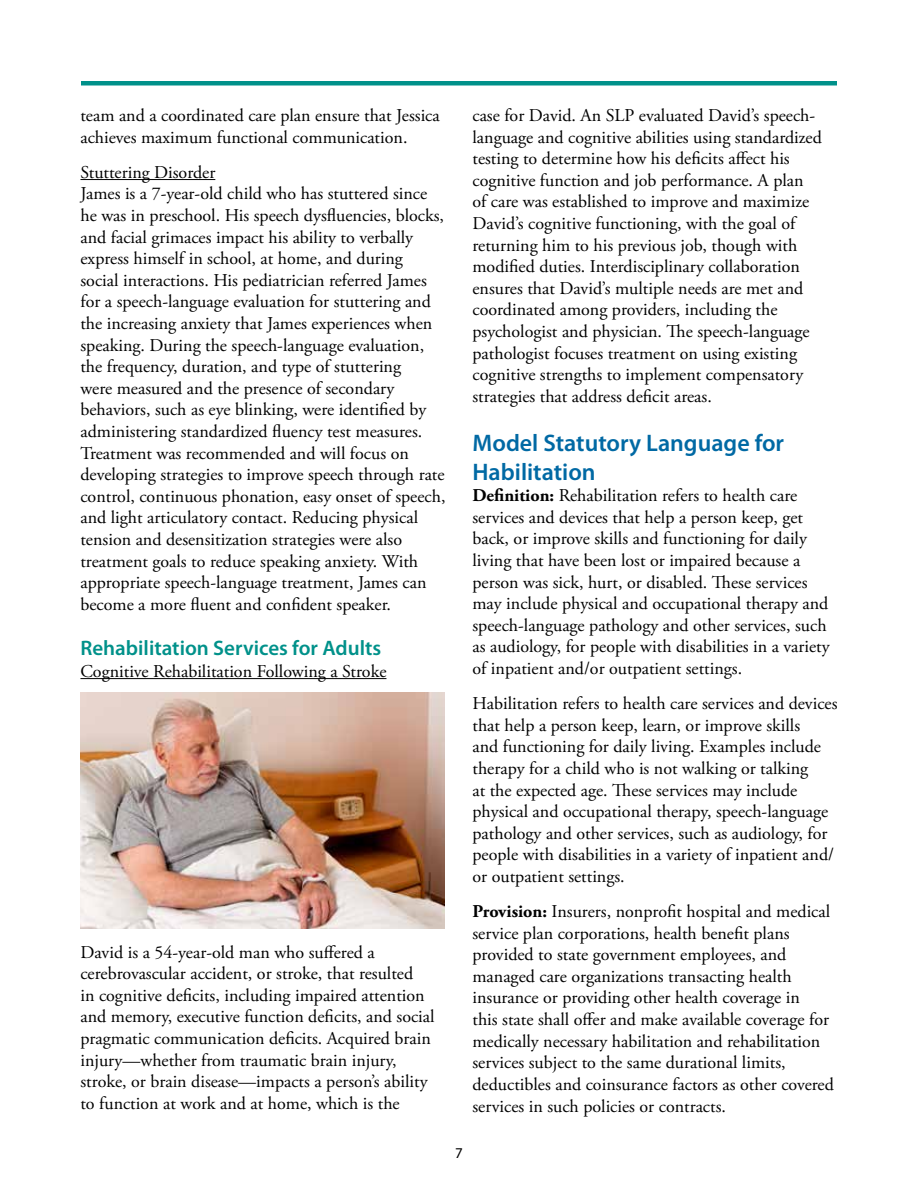
<style>
.page{position:relative;width:918px;height:1188px;background:#fff}
.page>*{position:absolute;margin:0;border:0;box-sizing:border-box;transform-origin:0 0}
.t1{font:600 24px/28.8px "Myriad Pro";color:#0069a4}
.t2{font:600 21px "Myriad Pro";color:#00918a}
.t3{font:18px/21.6px "Adobe Garamond Pro";color:#000}
.t4{font:15px "Myriad Pro";color:#000}
.s1{font-weight:700}
</style>
<div class="page">
<div style="left:81px;top:81px;width:756px;height:5px;background:#00918a"></div>
<hr style="left:80px;top:179px;width:135px;height:1px;background:#000">
<hr style="left:80px;top:678px;width:306px;height:1px;background:#000">
<img style="left:80px;top:692px;width:365px;height:237px">
<p class="t3" style="left:80px;top:105px;width:361px">team and a coordinated care plan ensure that Jessica achieves maximum functional communication.</p>
<p class="t3" style="left:80px;top:162px;width:367px">Stuttering Disorder<br>James is a 7-year-old child who has stuttered since he was in preschool. His speech dysfluencies, blocks, and facial grimaces impact his ability to verbally express himself in school, at home, and during social interactions. His pediatrician referred James for a speech-language evaluation for stuttering and the increasing anxiety that James experiences when speaking. During the speech-language evaluation, the frequency, duration, and type of stuttering<br>were measured and the presence of secondary behaviors, such as eye blinking, were identified by administering standardized fluency test measures.<br>Treatment was recommended and will focus on developing strategies to improve speech through rate control, continuous phonation, easy onset of speech, and light articulatory contact. Reducing physical tension and desensitization strategies were also treatment goals to reduce speaking anxiety. With appropriate speech-language treatment, James can become a more fluent and confident speaker.</p>
<p class="t2" style="left:80px;top:635px;width:302px">Rehabilitation Services for Adults</p>
<p class="t3" style="left:80px;top:661px;width:308px">Cognitive Rehabilitation Following a Stroke</p>
<p class="t3" style="left:80px;top:942px;width:356px">David is a 54-year-old man who suffered a cerebrovascular accident, or stroke, that resulted<br>in cognitive deficits, including impaired attention and memory, executive function deficits, and social pragmatic communication deficits. Acquired brain injury—whether from traumatic brain injury, stroke, or brain disease—impacts a person’s ability to function at work and at home, which is the</p>
<p class="t3" style="left:472px;top:105px;width:351px">case for David. An SLP evaluated David’s speech&shy;language and cognitive abilities using standardized testing to determine how his deficits affect his cognitive function and job performance. A plan of care was established to improve and maximize David’s cognitive functioning, with the goal of returning him to his previous job, though with modified duties. Interdisciplinary collaboration ensures that David’s multiple needs are met and coordinated among providers, including the psychologist and physician. The speech-language pathologist focuses treatment on using existing cognitive strengths to implement compensatory strategies that address deficit areas.</p>
<h1 class="t1" style="left:472px;top:428px;width:313px">Model Statutory Language for<br>Habilitation</h1>
<p class="t3" style="left:472px;top:485px;width:359px"><span class="s1">Definition:</span> Rehabilitation refers to health care services and devices that help a person keep, get back, or improve skills and functioning for daily living that have been lost or impaired because a person was sick, hurt, or disabled. These services may include physical and occupational therapy and speech-language pathology and other services, such as audiology, for people with disabilities in a variety of inpatient and/or outpatient settings.</p>
<p class="t3" style="left:472px;top:693px;width:367px">Habilitation refers to health care services and devices that help a person keep, learn, or improve skills<br>and functioning for daily living. Examples include therapy for a child who is not walking or talking<br>at the expected age. These services may include physical and occupational therapy, speech-language pathology and other services, such as audiology, for people with disabilities in a variety of inpatient and/ or outpatient settings.</p>
<p class="t3" style="left:472px;top:901px;width:363px"><span class="s1">Provision:</span> Insurers, nonprofit hospital and medical service plan corporations, health benefit plans provided to state government employees, and managed care organizations transacting health insurance or providing other health coverage in<br>this state shall offer and make available coverage for medically necessary habilitation and rehabilitation services subject to the same durational limits, deductibles and coinsurance factors as other covered services in such policies or contracts.</p>
<p class="t4" style="left:455px;top:1143px;width:9px">7</p>
</div>
